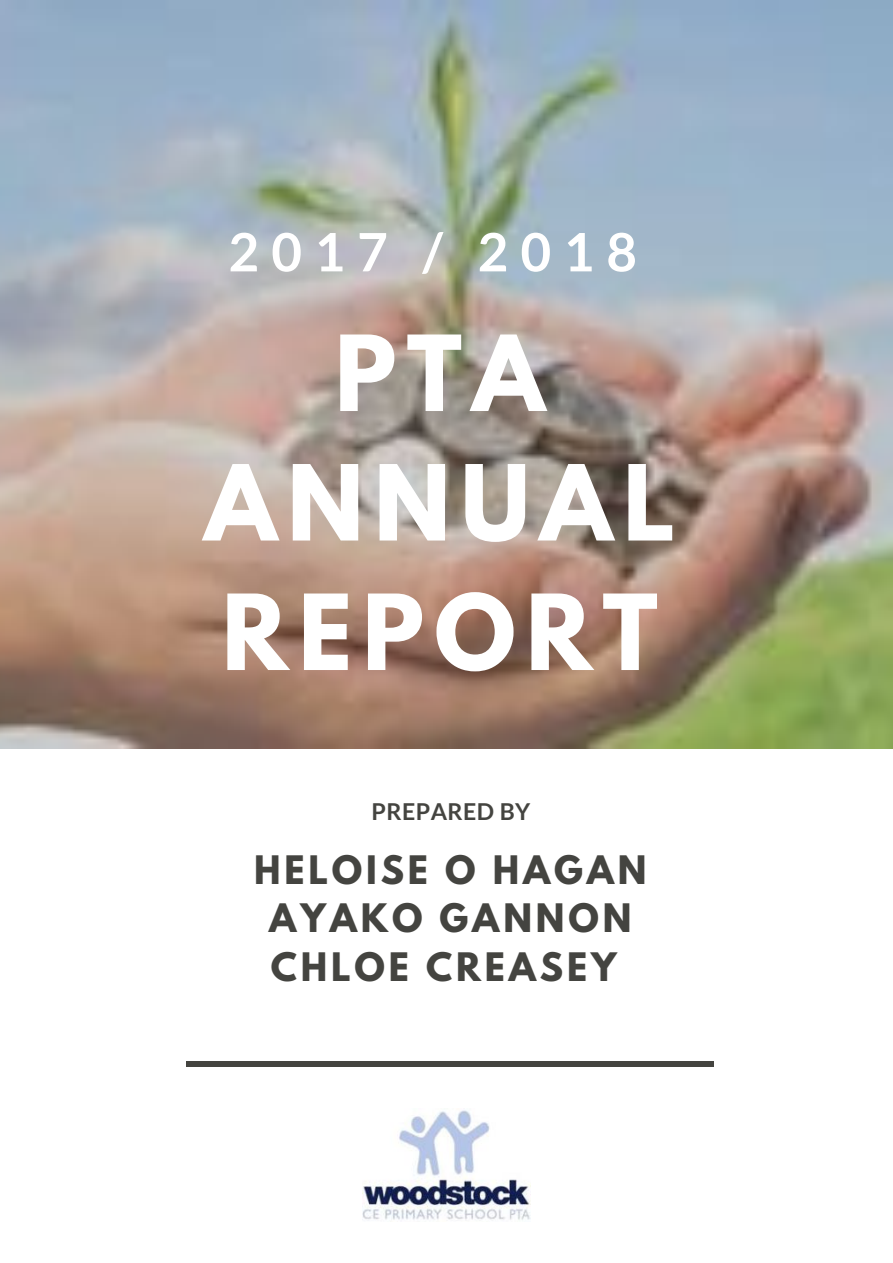
<style>
.page{position:relative;width:893px;height:1263px;background:#fff}
.page>*{position:absolute;margin:0;border:0;box-sizing:border-box;transform-origin:0 0}
.t1{font:700 92.7px/129.4px "League Spartan";letter-spacing:.11em;color:#fff;text-align:center}
.t2{font:700 52.95px "Lato";letter-spacing:.23em;color:#fff}
.t3{font:700 34.8px/48.4px "League Spartan";letter-spacing:.11em;color:#444440;text-align:center}
.t4{font:700 23.25px "Lato";letter-spacing:.02em;color:#444440}
</style>
<div class="page">
<img style="left:0;top:0;width:893px;height:749px">
<div style="left:186px;top:1061px;width:528px;height:5px;background:#444440"></div>
<img style="left:363px;top:1110px;width:167px;height:110px">
<h2 class="t2" style="left:228px;top:219px;width:410px">2017 / 2018</h2>
<h1 class="t1" style="left:204px;top:321px;width:472px">PTA<br>ANNUAL<br>REPORT</h1>
<p class="t4" style="left:371px;top:797px;width:161px">PREPARED BY</p>
<p class="t3" style="left:254px;top:850px;width:394px">HELOISE O HAGAN<br>AYAKO GANNON<br>CHLOE CREASEY</p>
</div>
